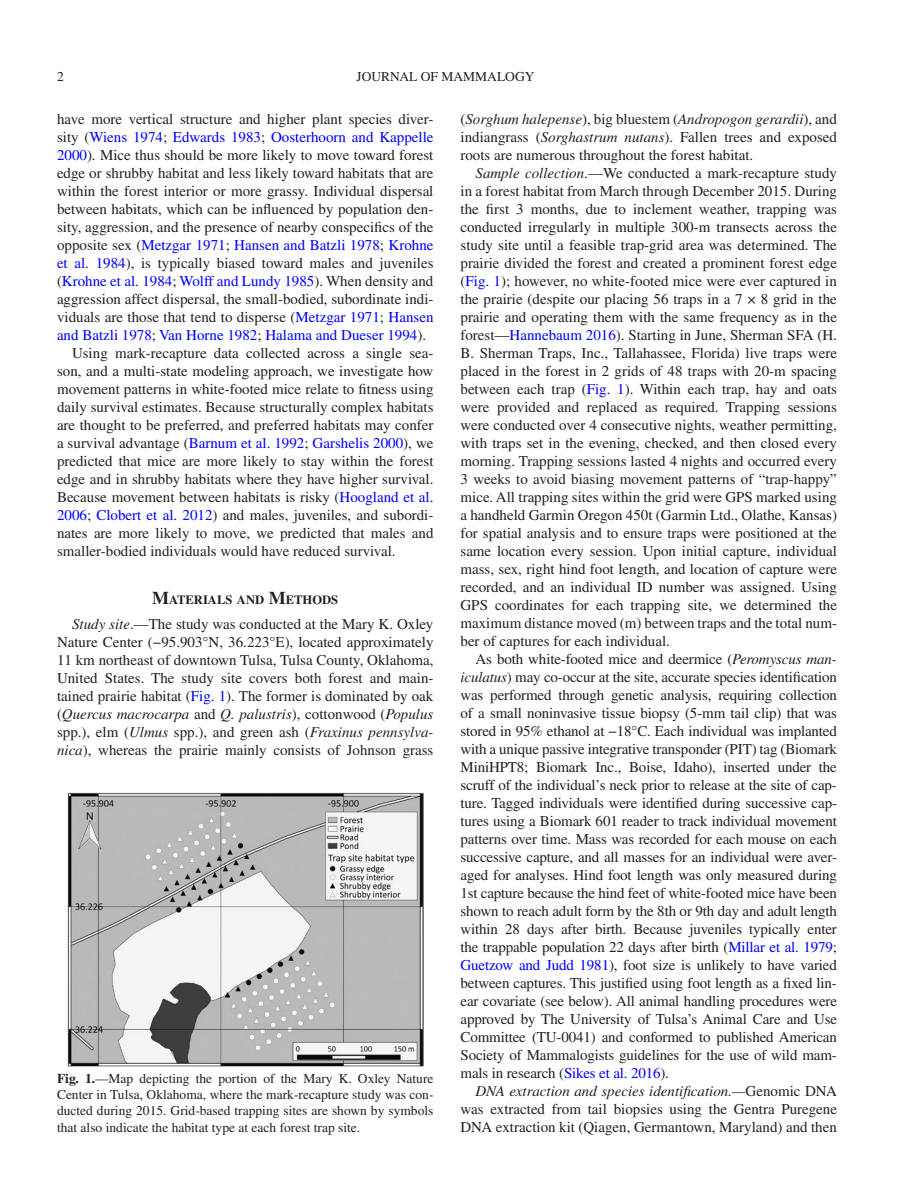
<style>
.page{position:relative;width:918px;height:1188px;background:#fff}
.page>*{position:absolute;margin:0;border:0;box-sizing:border-box;transform-origin:0 0}
.t1{font:15px/18px "Times";color:#231f20;text-align:justify}
.t2{font:15px "Times";color:#00f}
.t3{font:13.5px/16.5px "Times";color:#231f20;text-align:justify}
.t4{font:700 12.6px "Times";color:#231f20}
.s1{color:#231f20}
.s2{color:#00f}
.s3{font-size:18px}
.s4{font-style:italic}
.s5{font-weight:700}
</style>
<div class="page">
<img style="left:67px;top:792px;width:356px;height:274px">
<p class="t3" style="left:57px;top:68px;width:8px">2</p>
<p class="t3" style="left:356px;top:68px;width:180px">JOURNAL OF MAMMALOGY</p>
<p class="t1" style="left:57px;top:110px;width:378px">have more vertical structure and higher plant species diver-</p>
<p class="t2" style="left:57px;top:129px;width:378px"><span class="s1">sity (</span>Wiens 1974<span class="s1">;</span> Edwards 1983<span class="s1">;</span> Oosterhoorn and Kappelle</p>
<p class="t1" style="left:57px;top:146px;width:378px"><span class="s2">2000</span>). Mice thus should be more likely to move toward forest</p>
<p class="t1" style="left:57px;top:164px;width:378px">edge or shrubby habitat and less likely toward habitats that are</p>
<p class="t1" style="left:57px;top:182px;width:378px">within the forest interior or more grassy. Individual dispersal</p>
<p class="t1" style="left:57px;top:200px;width:378px">between habitats, which can be influenced by population den-</p>
<p class="t1" style="left:57px;top:218px;width:378px">sity, aggression, and the presence of nearby conspecifics of the</p>
<p class="t2" style="left:57px;top:237px;width:378px"><span class="s1">opposite sex (</span>Metzgar 1971<span class="s1">;</span> Hansen and Batzli 1978<span class="s1">;</span> Krohne</p>
<p class="t1" style="left:57px;top:254px;width:378px"><span class="s2">et al. 1984</span>), is typically biased toward males and juveniles</p>
<p class="t2" style="left:57px;top:273px;width:378px"><span class="s1">(</span>Krohne et al. 1984<span class="s1">;</span> Wolff and Lundy 1985<span class="s1">). When density and</span></p>
<p class="t1" style="left:57px;top:290px;width:378px">aggression affect dispersal, the small-bodied, subordinate indi-</p>
<p class="t1" style="left:57px;top:308px;width:378px">viduals are those that tend to disperse (<span class="s2">Metzgar 1971</span>; <span class="s2">Hansen</span></p>
<p class="t2" style="left:57px;top:327px;width:371px">and Batzli 1978<span class="s1">;</span> Van Horne 1982<span class="s1">;</span> Halama and Dueser 1994<span class="s1">).</span></p>
<p class="t1" style="left:72px;top:344px;width:363px">Using mark-recapture data collected across a single sea-</p>
<p class="t1" style="left:57px;top:362px;width:378px">son, and a multi-state modeling approach, we investigate how</p>
<p class="t1" style="left:57px;top:380px;width:378px">movement patterns in white-footed mice relate to fitness using</p>
<p class="t1" style="left:57px;top:398px;width:378px">daily survival estimates. Because structurally complex habitats</p>
<p class="t1" style="left:57px;top:416px;width:378px">are thought to be preferred, and preferred habitats may confer</p>
<p class="t2" style="left:57px;top:435px;width:378px"><span class="s1">a survival advantage (</span>Barnum et al. 1992<span class="s1">;</span> Garshelis 2000<span class="s1">), we</span></p>
<p class="t1" style="left:57px;top:452px;width:378px">predicted that mice are more likely to stay within the forest</p>
<p class="t1" style="left:57px;top:470px;width:378px">edge and in shrubby habitats where they have higher survival.</p>
<p class="t1" style="left:57px;top:488px;width:378px">Because movement between habitats is risky (<span class="s2">Hoogland et al.</span></p>
<p class="t1" style="left:57px;top:506px;width:378px"><span class="s2">2006</span>; <span class="s2">Clobert et al. 2012</span>) and males, juveniles, and subordi-</p>
<p class="t1" style="left:57px;top:524px;width:378px">nates are more likely to move, we predicted that males and</p>
<p class="t1" style="left:57px;top:542px;width:340px">smaller-bodied individuals would have reduced survival.</p>
<p class="t4" style="left:152px;top:592px;width:188px"><span class="s3">M</span>ATERIALS AND <span class="s3">M</span>ETHODS</p>
<p class="t1" style="left:57px;top:615px;width:378px;text-indent:15px"><span class="s4">Study site</span>.—The study was conducted at the Mary K. Oxley Nature Center (−95.903°N, 36.223°E), located approximately 11 km northeast of downtown Tulsa, Tulsa County, Oklahoma, United States. The study site covers both forest and main&shy;tained prairie habitat (<span class="s2">Fig. 1</span>). The former is dominated by oak (<span class="s4">Quercus macrocarpa</span> and <span class="s4">Q. palustris</span>), cottonwood (<span class="s4">Populus </span>spp.), elm (<span class="s4">Ulmus</span> spp.), and green ash (<span class="s4">Fraxinus pennsylva&shy;nica</span>), whereas the prairie mainly consists of Johnson grass</p>
<p class="t1" style="left:460px;top:110px;width:378px">(<span class="s4">Sorghum halepense</span>), big bluestem (<span class="s4">Andropogon gerardii</span>), and indiangrass (<span class="s4">Sorghastrum nutans</span>). Fallen trees and exposed roots are numerous throughout the forest habitat.</p>
<p class="t1" style="left:460px;top:164px;width:378px;text-indent:15px"><span class="s4">Sample collection</span>.—We conducted a mark-recapture study in a forest habitat from March through December 2015. During the first 3 months, due to inclement weather, trapping was conducted irregularly in multiple 300-m transects across the study site until a feasible trap-grid area was determined. The prairie divided the forest and created a prominent forest edge (<span class="s2">Fig. 1</span>); however, no white-footed mice were ever captured in the prairie (despite our placing 56 traps in a 7 × 8 grid in the prairie and operating them with the same frequency as in the forest—<span class="s2">Hannebaum 2016</span>). Starting in June, Sherman SFA (H.<br>B. Sherman Traps, Inc., Tallahassee, Florida) live traps were placed in the forest in 2 grids of 48 traps with 20-m spacing between each trap (<span class="s2">Fig. 1</span>). Within each trap, hay and oats were provided and replaced as required. Trapping sessions were conducted over 4 consecutive nights, weather permitting, with traps set in the evening, checked, and then closed every morning. Trapping sessions lasted 4 nights and occurred every 3 weeks to avoid biasing movement patterns of “trap-happy” mice. All trapping sites within the grid were GPS marked using a handheld Garmin Oregon 450t (Garmin Ltd., Olathe, Kansas) for spatial analysis and to ensure traps were positioned at the same location every session. Upon initial capture, individual mass, sex, right hind foot length, and location of capture were recorded, and an individual ID number was assigned. Using GPS coordinates for each trapping site, we determined the maximum distance moved (m) between traps and the total num&shy;ber of captures for each individual.</p>
<p class="t1" style="left:460px;top:650px;width:378px;text-indent:15px">As both white-footed mice and deermice (<span class="s4">Peromyscus man&shy;iculatus</span>) may co-occur at the site, accurate species identification was performed through genetic analysis, requiring collection of a small noninvasive tissue biopsy (5-mm tail clip) that was stored in 95% ethanol at −18°C. Each individual was implanted with a unique passive integrative transponder (PIT) tag (Biomark MiniHPT8; Biomark Inc., Boise, Idaho), inserted under the scruff of the individual’s neck prior to release at the site of cap&shy;ture. Tagged individuals were identified during successive cap&shy;tures using a Biomark 601 reader to track individual movement patterns over time. Mass was recorded for each mouse on each successive capture, and all masses for an individual were aver&shy;aged for analyses. Hind foot length was only measured during 1st capture because the hind feet of white-footed mice have been shown to reach adult form by the 8th or 9th day and adult length within 28 days after birth. Because juveniles typically enter the trappable population 22 days after birth (<span class="s2">Millar et al. 1979</span>; <span class="s2">Guetzow and Judd 1981</span>), foot size is unlikely to have varied between captures. This justified using foot length as a fixed lin&shy;ear covariate (see below). All animal handling procedures were approved by The University of Tulsa’s Animal Care and Use Committee (TU-0041) and conformed to published American Society of Mammalogists guidelines for the use of wild mam&shy;mals in research (<span class="s2">Sikes et al. 2016</span>).</p>
<p class="t1" style="left:460px;top:1082px;width:378px;text-indent:15px"><span class="s4">DNA extraction and species identification.—</span>Genomic DNA was extracted from tail biopsies using the Gentra Puregene DNA extraction kit (Qiagen, Germantown, Maryland) and then</p>
<p class="t3" style="left:57px;top:1070px;width:378px"><span class="s5">Fig. 1.</span>—Map depicting the portion of the Mary K. Oxley Nature Center in Tulsa, Oklahoma, where the mark-recapture study was con&shy;ducted during 2015. Grid-based trapping sites are shown by symbols that also indicate the habitat type at each forest trap site.</p>
</div>
